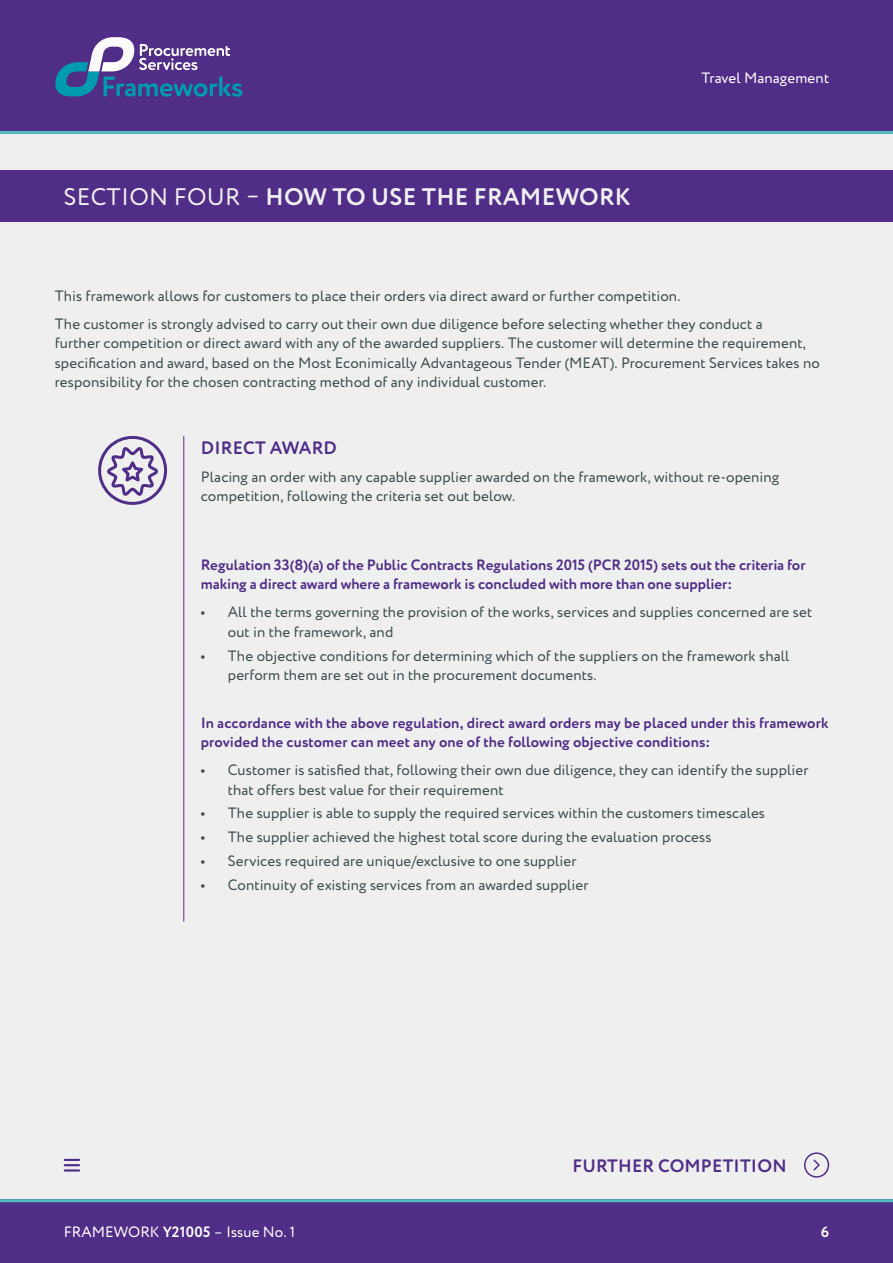
<style>
.page{position:relative;width:893px;height:1263px;background:#fff}
.page>*{position:absolute;margin:0;border:0;box-sizing:border-box;transform-origin:0 0}
.t1{font:700 24px "Circe Rounded";letter-spacing:.01em;color:#efeff0}
.t2{font:700 18px "Circe Rounded";letter-spacing:.01em;color:#502d87}
.t3{font:15px/19.5px "Circe Rounded";letter-spacing:.005em;color:#3d4d51}
.t4{font:700 15px/19.5px "Circe Rounded";color:#502d87}
.t5{font:15px "Circe Rounded";letter-spacing:.005em;color:#fff}
.t6{font:700 15px "Circe Rounded";color:#fff}
.s1{font-weight:400}
.s2{font-weight:700}
</style>
<div class="page">
<div style="left:0;top:0;width:893px;height:1204px;background:#efefef"></div>
<div style="left:0;top:1199px;width:893px;height:64px;background:#502d87"></div>
<div style="left:0;top:0;width:893px;height:134px;background:#502d87"></div>
<hr style="left:0;top:131px;width:893px;height:3px;background:#50bcbd">
<hr style="left:0;top:1199px;width:893px;height:3px;background:#50bcbd">
<svg style="left:55px;top:37px;width:187px;height:60px"></svg>
<div style="left:0;top:170px;width:893px;height:51px;background:#502d87"></div>
<div style="left:804px;top:1152px;width:25px;height:25px;border:2px solid #502d87;border-radius:50%"></div>
<svg style="left:813px;top:1159px;width:7px;height:12px"></svg>
<svg style="left:64px;top:1159px;width:16px;height:12px"></svg>
<hr style="left:183px;top:436px;width:1px;height:69px;background:#502d87">
<hr style="left:183px;top:505px;width:1px;height:417px;background:#502d87">
<svg style="left:98px;top:436px;width:70px;height:69px"></svg>
<h1 class="t1" style="left:64px;top:182px;width:568px"><span class="s1">SECTION FOUR –</span> HOW TO USE THE FRAMEWORK</h1>
<p class="t5" style="left:702px;top:70px;width:129px">Travel Management</p>
<p class="t3" style="left:55px;top:282px;width:709px;line-height:28px">This framework allows for customers to place their orders via direct award or further competition.<br>The customer is strongly advised to carry out their own due diligence before selecting whether they conduct a</p>
<p class="t3" style="left:55px;top:334px;width:767px">further competition or direct award with any of the awarded suppliers. The customer will determine the requirement, specification and award, based on the Most Econimically Advantageous Tender (MEAT). Procurement Services takes no responsibility for the chosen contracting method of any individual customer.</p>
<p class="t2" style="left:201px;top:437px;width:138px">DIRECT AWARD</p>
<p class="t3" style="left:201px;top:467px;width:580px">Placing an order with any capable supplier awarded on the framework, without re-opening competition, following the criteria set out below.</p>
<p class="t4" style="left:201px;top:555px;width:606px">Regulation 33(8)(a) of the Public Contracts Regulations 2015 (PCR 2015) sets out the criteria for making a direct award where a framework is concluded with more than one supplier:</p>
<p class="t3" style="left:228px;top:603px;width:586px;text-indent:-27px"><span class="s2">•</span> All the terms governing the provision of the works, services and supplies concerned are set out in the framework, and</p>
<p class="t3" style="left:228px;top:646px;width:563px;text-indent:-27px"><span class="s2">•</span> The objective conditions for determining which of the suppliers on the framework shall perform them are set out in the procurement documents.</p>
<p class="t4" style="left:201px;top:713px;width:629px">In accordance with the above regulation, direct award orders may be placed under this framework provided the customer can meet any one of the following objective conditions:</p>
<p class="t3" style="left:228px;top:761px;width:582px;text-indent:-27px"><span class="s2">•</span> Customer is satisfied that, following their own due diligence, they can identify the supplier that offers best value for their requirement</p>
<p class="t3" style="left:201px;top:804px;width:566px"><span class="s2">•</span> The supplier is able to supply the required services within the customers timescales</p>
<p class="t3" style="left:201px;top:828px;width:512px"><span class="s2">•</span> The supplier achieved the highest total score during the evaluation process</p>
<p class="t3" style="left:201px;top:851px;width:377px"><span class="s2">•</span> Services required are unique/exclusive to one supplier</p>
<p class="t3" style="left:201px;top:875px;width:389px"><span class="s2">•</span> Continuity of existing services from an awarded supplier</p>
<p class="t2" style="left:572px;top:1155px;width:216px">FURTHER COMPETITION</p>
<p class="t5" style="left:64px;top:1223px;width:233px">FRAMEWORK <span class="s2">Y21005</span> – Issue No. 1</p>
<p class="t6" style="left:821px;top:1223px;width:10px">6</p>
</div>
